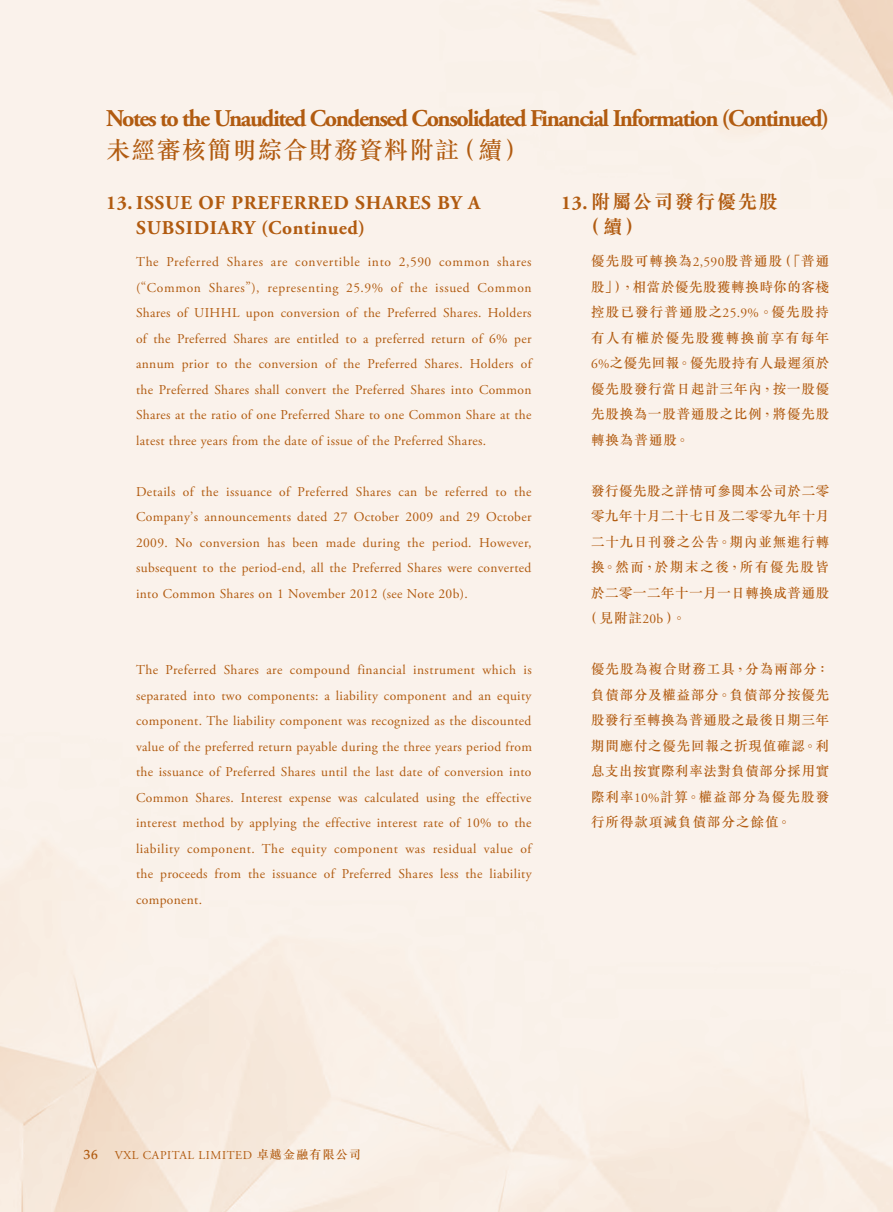
<style>
.page{position:relative;width:893px;height:1212px;background:#fff}
.page>*{position:absolute;margin:0;border:0;box-sizing:border-box;transform-origin:0 0}
.t1{font:700 24px "Adobe Garamond Pro";letter-spacing:-.06em;color:#b15b10}
.t2{font:500 24px "M Sung HK";letter-spacing:.055em;color:#b15b10}
.Heading_1{font:700 19.5px/25.5px "Adobe Garamond Pro";letter-spacing:.04em;color:#b15b10}
.C_Heading_1{font:700 19.5px/25.5px "M Sung HK";letter-spacing:.075em;color:#b15b10}
.Body_Text{font:13.5px/25.5px "Adobe Garamond Pro";letter-spacing:.025em;color:#b15b10;text-align:justify}
.C_Body_Text{font:500 13.5px/25.5px "M Sung HK";letter-spacing:.06em;color:#b15b10;text-align:justify}
.C_Body_Text-2{font:500 13.5px "M Sung HK";letter-spacing:.04em;color:#b15b10}
.C_Body_Text-3{font:500 13.5px "M Sung HK";letter-spacing:.125em;color:#b15b10}
.t3{font:500 13.5px "Palatino LT Std";color:#b15b10}
.t4{font:12px "Adobe Garamond Pro";letter-spacing:.05em;color:#b15b10}
.s1{font-family:"Adobe Garamond Pro"}
.s2{font-family:"Adobe Garamond Pro";font-weight:400}
.s3{font-family:"M Sung HK";font-weight:500}
</style>
<div class="page">
<h1 class="t1" style="left:106px;top:104px;width:724px">Notes to the Unaudited Condensed Consolidated Financial Information (Continued)</h1>
<h1 class="t2" style="left:106px;top:133px;width:423px">未經審核簡明綜合財務資料附註（續）</h1>
<p class="C_Heading_1" style="left:581px;top:188px;width:198px;text-indent:-20px"><span class="s1">13.</span> 附屬公司發行優先股（續）</p>
<p class="C_Body_Text" style="left:591px;top:248px;width:240px">優先股可轉換為<span class="s2">2,590</span>股普通股（「普通股」），相當於優先股獲轉換時你的客棧控股已發行普通股之<span class="s2">25.9%</span>。優先股持有人有權於優先股獲轉換前享有每年<span class="s2">6%</span>之優先回報。優先股持有人最遲須於優先股發行當日起計三年內，按一股優先股換為一股普通股之比例，將優先股轉換為普通股。</p>
<p class="C_Body_Text-2" style="left:591px;top:481px;width:240px">發行優先股之詳情可參閱本公司於二零</p>
<p class="C_Body_Text-2" style="left:591px;top:507px;width:240px">零九年十月二十七日及二零零九年十月</p>
<p class="C_Body_Text" style="left:591px;top:528px;width:240px">二十九日刊發之公告。期內並無進行轉</p>
<p class="C_Body_Text-3" style="left:591px;top:558px;width:240px">換。然而，於期末之後，所有優先股皆</p>
<p class="C_Body_Text-2" style="left:591px;top:583px;width:240px">於二零一二年十一月一日轉換成普通股</p>
<p class="C_Body_Text" style="left:584px;top:605px;width:103px">（見附註<span class="s2">20b</span>）。</p>
<p class="C_Body_Text" style="left:591px;top:656px;width:240px">優先股為複合財務工具，分為兩部分：負債部分及權益部分。負債部分按優先股發行至轉換為普通股之最後日期三年期間應付之優先回報之折現值確認。利息支出按實際利率法對負債部分採用實際利率<span class="s2">10%</span>計算。權益部分為優先股發行所得款項減負債部分之餘值。</p>
<p class="Heading_1" style="left:136px;top:190px;width:346px;text-indent:-30px">13. ISSUE OF PREFERRED SHARES BY A<br>SUBSIDIARY (Continued)</p>
<p class="Body_Text" style="left:136px;top:250px;width:397px">The Preferred Shares are convertible into 2,590 common shares (“Common Shares”), representing 25.9% of the issued Common Shares of UIHHL upon conversion of the Preferred Shares. Holders of the Preferred Shares are entitled to a preferred return of 6% per annum prior to the conversion of the Preferred Shares. Holders of the Preferred Shares shall convert the Preferred Shares into Common Shares at the ratio of one Preferred Share to one Common Share at the latest three years from the date of issue of the Preferred Shares.</p>
<p class="Body_Text" style="left:136px;top:479px;width:397px">Details of the issuance of Preferred Shares can be referred to the Company’s announcements dated 27 October 2009 and 29 October 2009. No conversion has been made during the period. However, subsequent to the period-end, all the Preferred Shares were converted into Common Shares on 1 November 2012 (see Note 20b).</p>
<p class="Body_Text" style="left:136px;top:658px;width:397px">The Preferred Shares are compound financial instrument which is separated into two components: a liability component and an equity component. The liability component was recognized as the discounted value of the preferred return payable during the three years period from the issuance of Preferred Shares until the last date of conversion into Common Shares. Interest expense was calculated using the effective interest method by applying the effective interest rate of 10% to the liability component. The equity component was residual value of the proceeds from the issuance of Preferred Shares less the liability component.</p>
<p class="t3" style="left:84px;top:1147px;width:15px">36</p>
<p class="t4" style="left:115px;top:1148px;width:248px">VXL CAPITAL LIMITED <span class="s3">卓越金融有限公司</span></p>
</div>
